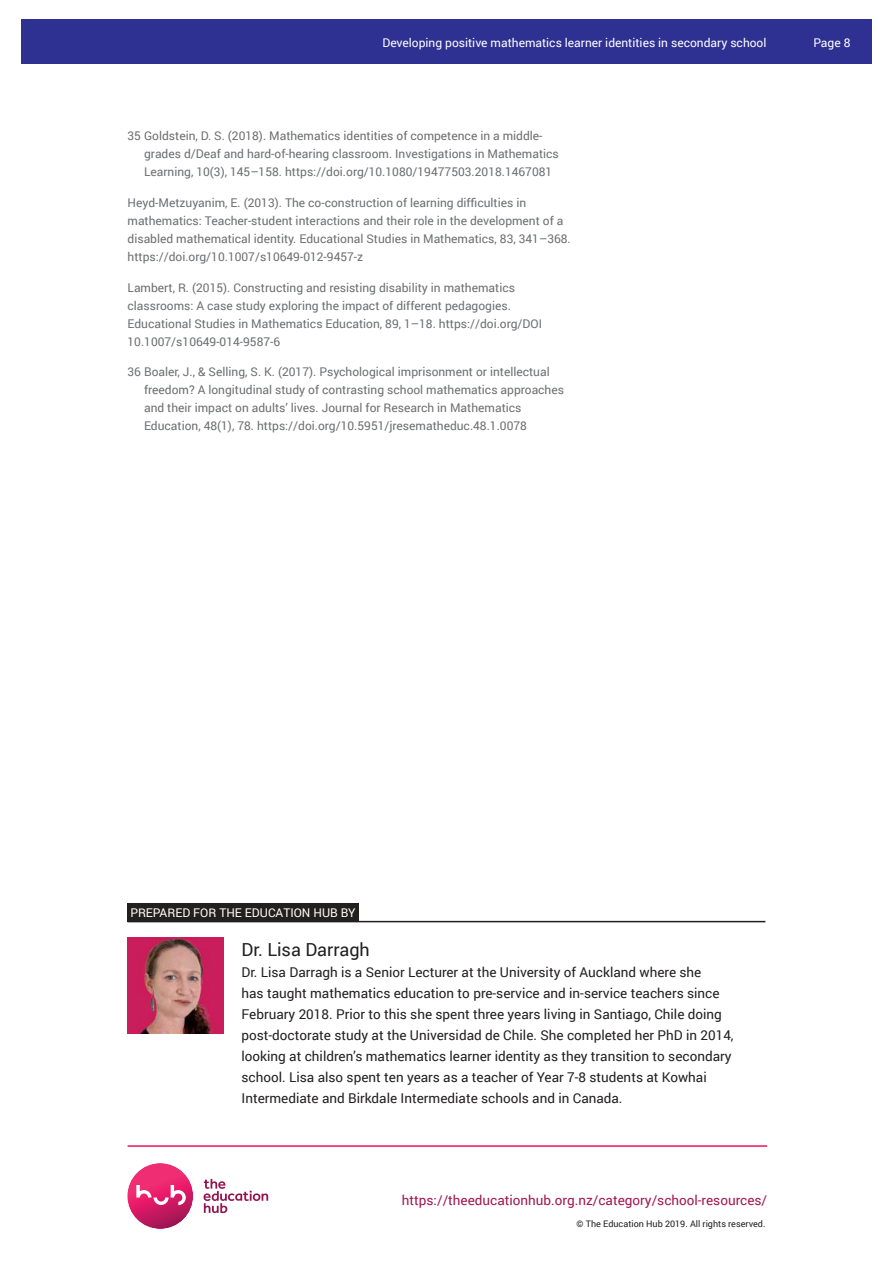
<style>
.page{position:relative;width:893px;height:1263px;background:#fff}
.page>*{position:absolute;margin:0;border:0;box-sizing:border-box;transform-origin:0 0}
.t1{font:18px "Roboto";color:#221f1f}
.t2{font:13.5px/21px "Roboto";color:#221f1f}
.t3{font:13.5px "Roboto";color:#a11651}
.t4{font:12px/18px "Roboto";color:#6c6e70}
.t5{font:12px "Roboto";color:#fff}
.t6{font:9px "Roboto";color:#221f1f}
</style>
<div class="page">
<hr style="left:128px;top:1145px;width:639px;height:2px;background:#ed135a">
<div style="left:21px;top:19px;width:851px;height:45px;background:#2e3092"></div>
<img style="left:127px;top:1163px;width:66px;height:66px">
<svg style="left:136px;top:1185px;width:50px;height:20px"></svg>
<svg style="left:204px;top:1179px;width:64px;height:34px"></svg>
<div style="left:128px;top:903px;width:231px;height:18px;background:#221f1f"></div>
<hr style="left:128px;top:921px;width:637px;height:1px;background:#221f1f">
<img style="left:128px;top:937px;width:96px;height:96px">
<p class="t5" style="left:382px;top:37px;width:386px">Developing positive mathematics learner identities in secondary school</p>
<p class="t5" style="left:813px;top:37px;width:39px">Page 8</p>
<p class="t4" style="left:144px;top:126px;width:416px;text-indent:-16px">35 Goldstein, D. S. (2018). Mathematics identities of competence in a middle&shy;grades d/Deaf and hard-of-hearing classroom. Investigations in Mathematics<br>Learning, 10(3), 145–158. https://doi.org/10.1080/19477503.2018.1467081</p>
<p class="t4" style="left:128px;top:193px;width:445px">Heyd-Metzuyanim, E. (2013). The co-construction of learning difficulties in mathematics: Teacher-student interactions and their role in the development of a disabled mathematical identity. Educational Studies in Mathematics, 83, 341–368. https://doi.org/10.1007/s10649-012-9457-z</p>
<p class="t4" style="left:128px;top:278px;width:416px">Lambert, R. (2015). Constructing and resisting disability in mathematics classrooms: A case study exploring the impact of different pedagogies.<br>Educational Studies in Mathematics Education, 89, 1–18. https://doi.org/DOI 10.1007/s10649-014-9587-6</p>
<p class="t4" style="left:144px;top:363px;width:421px;text-indent:-16px">36 Boaler, J., &amp; Selling, S. K. (2017). Psychological imprisonment or intellectual freedom? A longitudinal study of contrasting school mathematics approaches and their impact on adults’ lives. Journal for Research in Mathematics Education, 48(1), 78. https://doi.org/10.5951/jresematheduc.48.1.0078</p>
<p class="t5" style="left:130px;top:904px;width:227px">PREPARED FOR THE EDUCATION HUB BY</p>
<h1 class="t1" style="left:242px;top:941px;width:130px">Dr. Lisa Darragh</h1>
<p class="t2" style="left:242px;top:961px;width:494px">Dr. Lisa Darragh is a Senior Lecturer at the University of Auckland where she<br>has taught mathematics education to pre-service and in-service teachers since February 2018. Prior to this she spent three years living in Santiago, Chile doing post-doctorate study at the Universidad de Chile. She completed her PhD in 2014, looking at children’s mathematics learner identity as they transition to secondary school. Lisa also spent ten years as a teacher of Year 7-8 students at Kowhai Intermediate and Birkdale Intermediate schools and in Canada.</p>
<p class="t3" style="left:402px;top:1194px;width:367px">https://theeducationhub.org.nz/category/school-resources/</p>
<p class="t6" style="left:577px;top:1220px;width:190px">© The Education Hub 2019. All rights reserved.</p>
</div>
